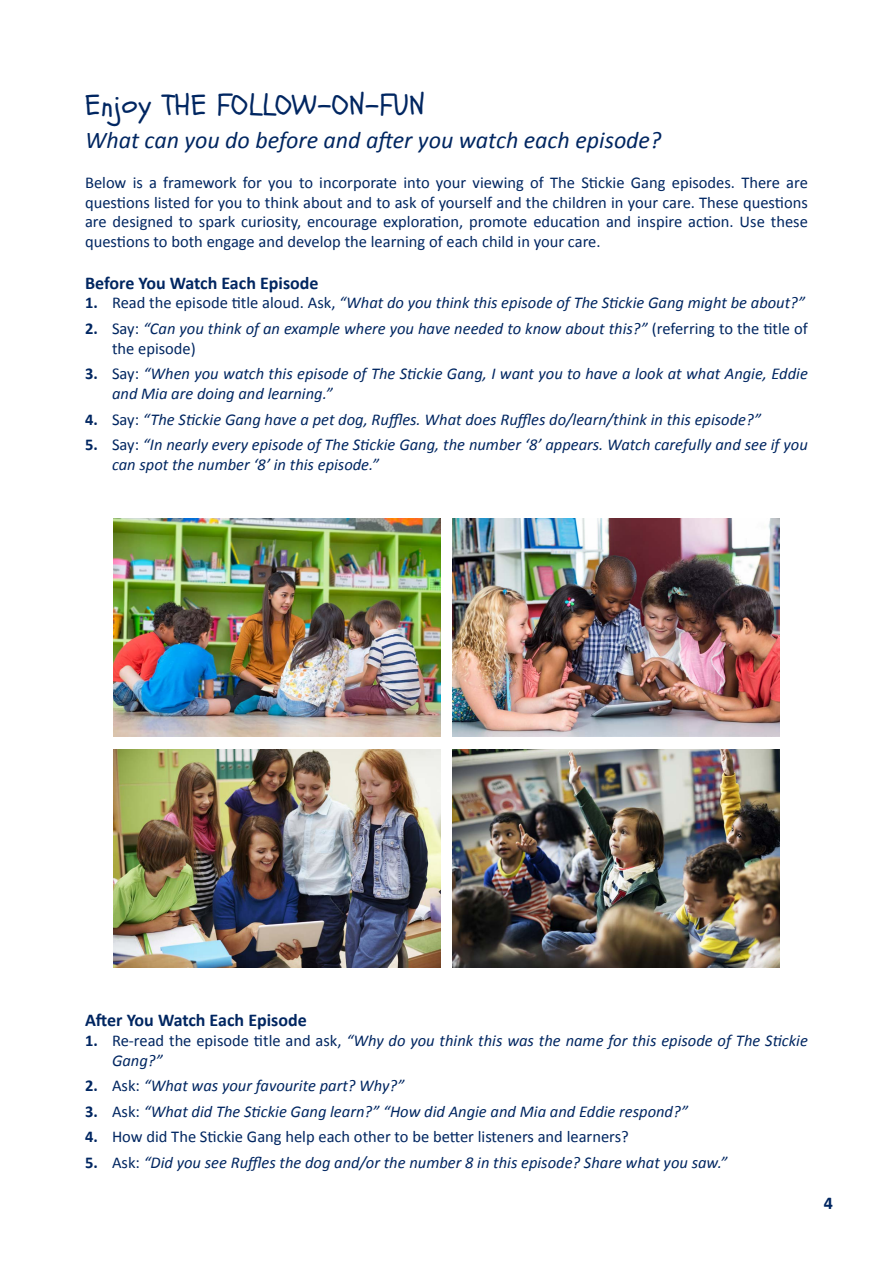
<style>
.page{position:relative;width:893px;height:1263px;background:#fff}
.page>*{position:absolute;margin:0;border:0;box-sizing:border-box;transform-origin:0 0}
.t1{font:30px "Schoolbell Pro";letter-spacing:.025em;color:#002661}
.t2{font:italic 24px "Calibri";color:#002661}
.t3{font:700 18px "Calibri";color:#002661}
.t4{font:italic 16.5px/19.8px "Calibri";color:#002661}
.t5{font:16.5px/19.8px "Calibri";color:#002661;text-align:justify}
.s1{font-weight:700;font-style:normal}
.s2{font-style:normal}
.s3{font-weight:700}
</style>
<div class="page">
<img style="left:453px;top:519px;width:327px;height:218px">
<img style="left:453px;top:749px;width:327px;height:218px">
<img style="left:113px;top:519px;width:327px;height:218px">
<img style="left:113px;top:749px;width:327px;height:218px">
<h2 class="t1" style="left:85px;top:85px;width:341px">Enjoy THE FOLLOW-ON-FUN</h2>
<h3 class="t2" style="left:85px;top:124px;width:578px">What can you do before and after you watch each episode?</h3>
<p class="t5" style="left:85px;top:172px;width:724px">Below is a framework for you to incorporate into your viewing of The Stickie Gang episodes. There are questions listed for you to think about and to ask of yourself and the children in your care. These questions are designed to spark curiosity, encourage exploration, promote education and inspire action. Use these questions to both engage and develop the learning of each child in your care.</p>
<h4 class="t3" style="left:85px;top:272px;width:235px">Before You Watch Each Episode</h4>
<p class="t4" style="left:85px;top:292px;width:722px"><span class="s1">1.</span> <span class="s2">Read the episode title aloud. Ask,</span> “What do you think this episode of The Stickie Gang might be about?”</p>
<p class="t4" style="left:112px;top:318px;width:697px;text-indent:-27px"><span class="s1">2.</span> <span class="s2">Say:</span> “Can you think of an example where you have needed to know about this?” <span class="s2">(referring to the title of the episode)</span></p>
<p class="t4" style="left:112px;top:363px;width:697px;text-indent:-27px"><span class="s1">3.</span> <span class="s2">Say:</span> “When you watch this episode of The Stickie Gang, I want you to have a look at what Angie, Eddie and Mia are doing and learning.”</p>
<p class="t4" style="left:85px;top:409px;width:677px"><span class="s1">4.</span> <span class="s2">Say:</span> “The Stickie Gang have a pet dog, Ruffles. What does Ruffles do/learn/think in this episode?”</p>
<p class="t4" style="left:112px;top:434px;width:697px;text-indent:-27px"><span class="s1">5.</span> <span class="s2">Say:</span> “In nearly every episode of The Stickie Gang, the number ‘8’ appears. Watch carefully and see if you can spot the number ‘8’ in this episode.”</p>
<h4 class="t3" style="left:85px;top:1009px;width:223px">After You Watch Each Episode</h4>
<p class="t4" style="left:112px;top:1030px;width:697px;text-indent:-27px"><span class="s1">1.</span> <span class="s2">Re-read the episode title and ask,</span> “Why do you think this was the name for this episode of The Stickie<br>Gang?”</p>
<p class="t4" style="left:85px;top:1075px;width:321px"><span class="s1">2.</span> <span class="s2">Ask:</span> “What was your favourite part? Why?”</p>
<p class="t4" style="left:85px;top:1101px;width:604px"><span class="s1">3.</span> <span class="s2">Ask:</span> “What did The Stickie Gang learn?” “How did Angie and Mia and Eddie respond?”</p>
<p class="t5" style="left:85px;top:1126px;width:545px"><span class="s3">4.</span> How did The Stickie Gang help each other to be better listeners and learners?</p>
<p class="t4" style="left:85px;top:1152px;width:644px"><span class="s1">5.</span> <span class="s2">Ask:</span> “Did you see Ruffles the dog and/or the number 8 in this episode? Share what you saw.”</p>
<p class="t3" style="left:824px;top:1192px;width:11px">4</p>
</div>
